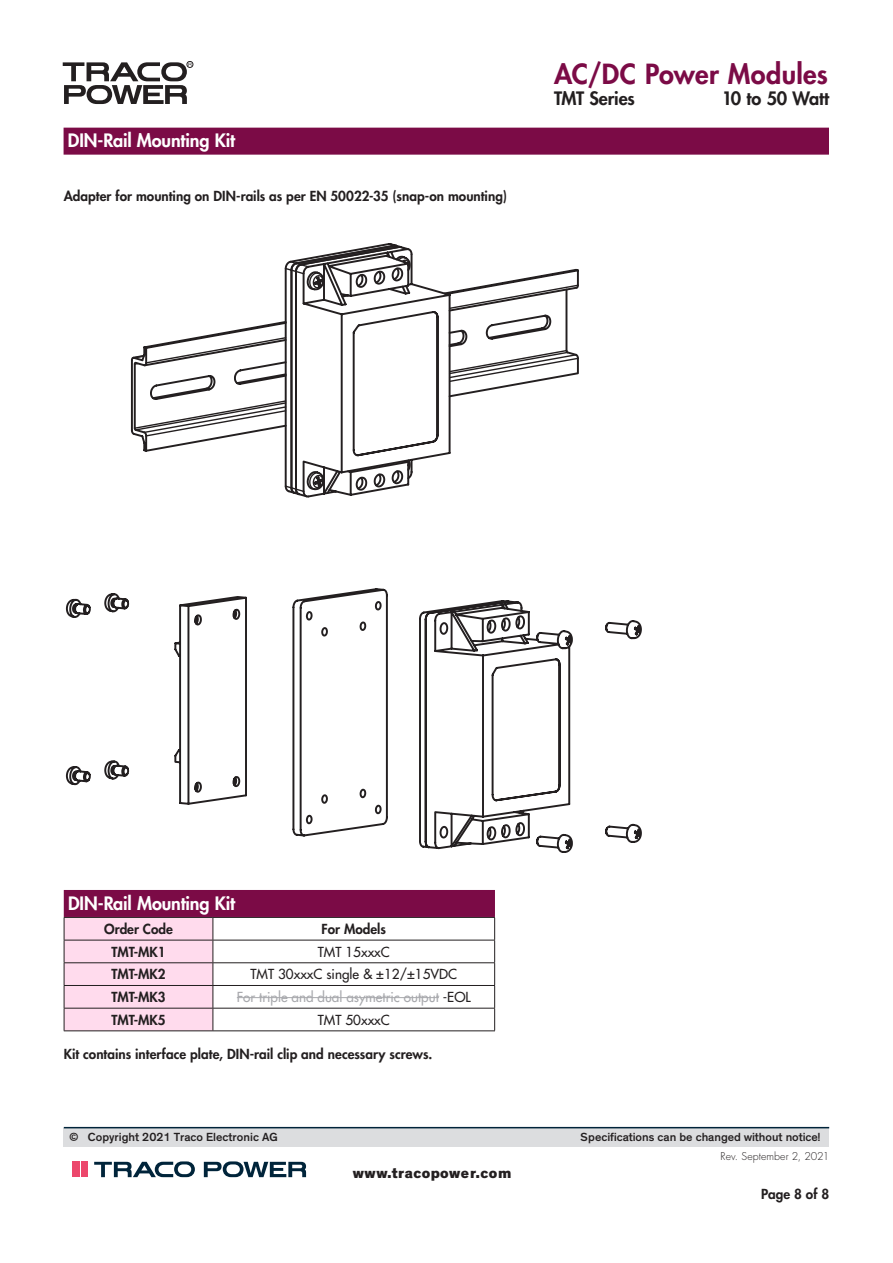
<style>
.page{position:relative;width:893px;height:1263px;background:#fff}
.page>*{position:absolute;margin:0;border:0;box-sizing:border-box;transform-origin:0 0}
.t1{font:800 27px "Futura";letter-spacing:.01em;color:#7b0b46}
.Liste_Titel_Heavy{font:800 18px "Futura";letter-spacing:-.01em;color:#fff}
.t2{font:800 18px "Futura";letter-spacing:-.01em;color:#231f20}
.t3{font:800 15px "Theinhardt";letter-spacing:.025em;color:#231f20}
.Text_Heavy{font:800 13.5px "Futura";letter-spacing:.005em;color:#231f20}
.Tabelle_Heavy{font:800 13.5px "Futura";color:#231f20}
.Tabelle_Heavy-2{font:13.5px "Futura";color:#231f20}
.Tabelle_Heavy-3{font:13.5px "Futura";color:#a8a9ad}
.t4{font:500 12px "Theinhardt";color:#231f20}
.t5{font:300 10.5px "Futura";letter-spacing:.01em;color:#231f20}
.s1{color:#231f20}
</style>
<div class="page">
<div style="left:187px;top:61px;width:6px;height:7px;border:1px solid #231f20;border-radius:50%"></div>
<svg style="left:63px;top:62px;width:129px;height:42px"></svg>
<div style="left:64px;top:1128px;width:765px;height:18px;background:#dcdddf"></div>
<hr style="left:64px;top:1127px;width:765px;height:1px;background:#00243a">
<svg style="left:94px;top:1161px;width:101px;height:16px"></svg>
<svg style="left:204px;top:1161px;width:102px;height:16px"></svg>
<div style="left:72px;top:1162px;width:7px;height:15px;background:#ec476c"></div>
<div style="left:81px;top:1162px;width:7px;height:15px;background:#ec476c"></div>
<svg style="left:66px;top:588px;width:576px;height:265px"></svg>
<svg style="left:132px;top:243px;width:447px;height:255px"></svg>
<div style="left:64px;top:128px;width:765px;height:27px;background:#7b0b46"></div>
<hr style="left:213px;top:917px;width:282px;height:1px;background:#231f20">
<hr style="left:213px;top:940px;width:282px;height:1px;background:#231f20">
<hr style="left:213px;top:962px;width:282px;height:1px;background:#231f20">
<hr style="left:213px;top:985px;width:282px;height:1px;background:#231f20">
<hr style="left:213px;top:1008px;width:282px;height:1px;background:#231f20">
<svg style="left:64px;top:917px;width:150px;height:113px;background:#f2cfe0"></svg>
<svg style="left:494px;top:918px;width:1px;height:112px"></svg>
<hr style="left:64px;top:1030px;width:149px;height:1px;background:#231f20">
<hr style="left:213px;top:1030px;width:282px;height:1px;background:#231f20">
<hr style="left:237px;top:997px;width:202px;height:1px;background:#a8a9ad">
<div style="left:64px;top:890px;width:431px;height:27px;background:#7b0b46"></div>
<p class="Liste_Titel_Heavy" style="left:68px;top:129px;width:169px">DIN-Rail Mounting Kit</p>
<p class="Text_Heavy" style="left:64px;top:187px;width:445px">Adapter for mounting on DIN-rails as per EN 50022-35 (snap-on mounting)</p>
<p class="t1" style="left:554px;top:57px;width:275px">AC/DC Power Modules</p>
<p class="t2" style="left:554px;top:87px;width:82px">TMT Series</p>
<p class="t2" style="left:722px;top:87px;width:109px">10 to 50 Watt</p>
<p class="Liste_Titel_Heavy" style="left:68px;top:892px;width:169px">DIN-Rail Mounting Kit</p>
<p class="Tabelle_Heavy" style="left:104px;top:920px;width:70px">Order Code</p>
<p class="Tabelle_Heavy" style="left:322px;top:920px;width:66px">For Models</p>
<p class="Tabelle_Heavy" style="left:111px;top:943px;width:56px">TMT-MK1</p>
<p class="Tabelle_Heavy-2" style="left:318px;top:943px;width:74px">TMT 15xxxC</p>
<p class="Tabelle_Heavy" style="left:111px;top:966px;width:56px">TMT-MK2</p>
<p class="Tabelle_Heavy-2" style="left:250px;top:966px;width:208px">TMT 30xxxC single &amp; ±12/±15VDC</p>
<p class="Tabelle_Heavy" style="left:111px;top:989px;width:56px">TMT-MK3</p>
<p class="Tabelle_Heavy-3" style="left:237px;top:989px;width:235px">For triple and dual asymetric output <span class="s1">-EOL</span></p>
<p class="Tabelle_Heavy" style="left:111px;top:1011px;width:56px">TMT-MK5</p>
<p class="Tabelle_Heavy-2" style="left:318px;top:1011px;width:74px">TMT 50xxxC</p>
<p class="Text_Heavy" style="left:64px;top:1046px;width:370px">Kit contains interface plate, DIN-rail clip and necessary screws.</p>
<p class="t4" style="left:69px;top:1130px;width:210px">© Copyright 2021 Traco Electronic AG</p>
<p class="t4" style="left:581px;top:1130px;width:241px">Specifications can be changed without notice!</p>
<p class="t3" style="left:353px;top:1163px;width:160px">www.tracopower.com</p>
<p class="t5" style="left:721px;top:1150px;width:110px">Rev. September 2, 2021</p>
<p class="Text_Heavy" style="left:761px;top:1186px;width:69px">Page 8 of 8</p>
</div>
